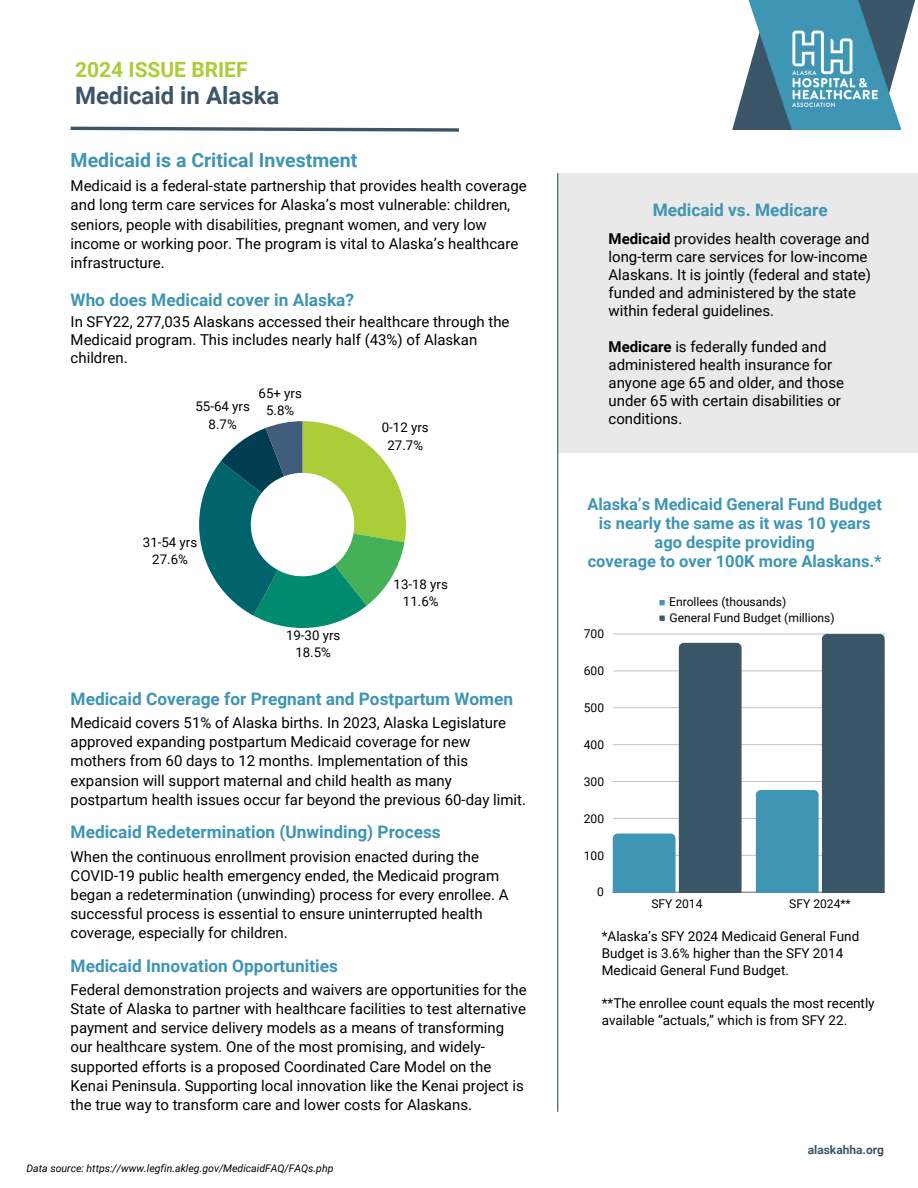
<style>
.page{position:relative;width:918px;height:1188px;background:#fff}
.page>*{position:absolute;margin:0;border:0;box-sizing:border-box;transform-origin:0 0}
.t1{font:700 24px "Roboto";color:#3c5669}
.t2{font:700 21px "Roboto";color:#abcd37}
.t3{font:700 19.5px "Roboto";color:#3e95b4}
.t4{font:700 17.25px "Roboto";color:#3e95b4}
.t5{font:700 16.5px/19.2px "Roboto";color:#3e95b4;text-align:center}
.t6{font:15px/19.2px "Roboto";color:#000}
.t7{font:13.5px/16.8px "Roboto";color:#000}
.t8{font:13.2px "Roboto";color:#000}
.t9{font:12px "Roboto";color:#000}
.t10{font:700 12px "Roboto";color:#3c5669}
.t11{font:italic 10.5px "Roboto";color:#000}
.s1{font-weight:700}
</style>
<div class="page">
<svg style="left:199px;top:421px;width:207px;height:207px"></svg>
<div style="left:558px;top:173px;width:360px;height:279px;background:#e9e9e9"></div>
<hr style="left:557px;top:173px;width:1px;height:939px;background:#3c5669">
<svg style="left:902px;top:0;width:14px;height:47px"></svg>
<svg style="left:732px;top:0;width:170px;height:130px;fill:#3e95b4"></svg>
<img style="left:789px;top:27px;width:92px;height:84px">
<svg style="left:70px;top:126px;width:389px;height:6px"></svg>
<svg style="left:659px;top:600px;width:6px;height:5px"></svg>
<svg style="left:659px;top:616px;width:6px;height:5px"></svg>
<hr style="left:613px;top:855px;width:272px;height:1px;background:#000">
<hr style="left:613px;top:818px;width:272px;height:1px;background:#000">
<hr style="left:613px;top:781px;width:272px;height:1px;background:#000">
<hr style="left:613px;top:744px;width:272px;height:1px;background:#000">
<hr style="left:613px;top:708px;width:272px;height:1px;background:#000">
<hr style="left:613px;top:671px;width:272px;height:1px;background:#000">
<hr style="left:613px;top:634px;width:272px;height:1px;background:#000">
<hr style="left:613px;top:892px;width:272px;height:1px;background:#000">
<svg style="left:613px;top:643px;width:129px;height:249px"></svg>
<svg style="left:756px;top:634px;width:129px;height:258px"></svg>
<p class="t2" style="left:75px;top:58px;width:174px">2024 ISSUE BRIEF</p>
<p class="t1" style="left:75px;top:82px;width:206px">Medicaid in Alaska</p>
<p class="t3" style="left:71px;top:149px;width:288px">Medicaid is a Critical Investment</p>
<p class="t6" style="left:71px;top:177px;width:458px">Medicaid is a federal-state partnership that provides health coverage and long term care services for Alaska’s most vulnerable: children, seniors, people with disabilities, pregnant women, and very low income or working poor. The program is vital to Alaska’s healthcare infrastructure.</p>
<p class="t4" style="left:71px;top:290px;width:285px">Who does Medicaid cover in Alaska?</p>
<p class="t6" style="left:71px;top:313px;width:441px;line-height:18px">In SFY22, 277,035 Alaskans accessed their healthcare through the<br>Medicaid program. This includes nearly half (43%) of Alaskan children.</p>
<p class="t8" style="left:195px;top:399px;width:56px">55-64 yrs</p>
<p class="t8" style="left:209px;top:416px;width:30px">8.7%</p>
<p class="t8" style="left:259px;top:386px;width:45px">65+ yrs</p>
<p class="t8" style="left:266px;top:403px;width:30px">5.8%</p>
<p class="t8" style="left:143px;top:535px;width:56px">31-54 yrs</p>
<p class="t8" style="left:152px;top:552px;width:37px">27.6%</p>
<p class="t8" style="left:286px;top:627px;width:56px">19-30 yrs</p>
<p class="t8" style="left:295px;top:645px;width:37px">18.5%</p>
<p class="t8" style="left:382px;top:420px;width:48px">0-12 yrs</p>
<p class="t8" style="left:387px;top:437px;width:37px">27.7%</p>
<p class="t8" style="left:394px;top:577px;width:56px">13-18 yrs</p>
<p class="t8" style="left:403px;top:594px;width:37px">11.6%</p>
<p class="t4" style="left:71px;top:689px;width:444px">Medicaid Coverage for Pregnant and Postpartum Women</p>
<p class="t6" style="left:71px;top:713px;width:457px">Medicaid covers 51% of Alaska births. In 2023, Alaska Legislature approved expanding postpartum Medicaid coverage for new mothers from 60 days to 12 months. Implementation of this expansion will support maternal and child health as many postpartum health issues occur far beyond the previous 60-day limit.</p>
<p class="t4" style="left:71px;top:822px;width:372px">Medicaid Redetermination (Unwinding) Process</p>
<p class="t6" style="left:71px;top:847px;width:439px">When the continuous enrollment provision enacted during the COVID-19 public health emergency ended, the Medicaid program began a redetermination (unwinding) process for every enrollee. A successful process is essential to ensure uninterrupted health coverage, especially for children.</p>
<p class="t4" style="left:71px;top:956px;width:269px">Medicaid Innovation Opportunities</p>
<p class="t6" style="left:71px;top:980px;width:458px">Federal demonstration projects and waivers are opportunities for the State of Alaska to partner with healthcare facilities to test alternative payment and service delivery models as a means of transforming our healthcare system. One of the most promising, and widely&shy;supported efforts is a proposed Coordinated Care Model on the Kenai Peninsula. Supporting local innovation like the Kenai project is the true way to transform care and lower costs for Alaskans.</p>
<p class="t11" style="left:27px;top:1163px;width:308px">Data source: https://www.legfin.akleg.gov/MedicaidFAQ/FAQs.php</p>
<p class="t4" style="left:653px;top:200px;width:176px">Medicaid vs. Medicare</p>
<p class="t6" style="left:609px;top:230px;width:264px;line-height:18px"><span class="s1">Medicaid</span> provides health coverage and long-term care services for low-income Alaskans. It is jointly (federal and state) funded and administered by the state within federal guidelines.</p>
<p class="t6" style="left:609px;top:338px;width:237px;line-height:18px"><span class="s1">Medicare</span> is federally funded and administered health insurance for anyone age 65 and older, and those under 65 with certain disabilities or conditions.</p>
<p class="t5" style="left:587px;top:495px;width:296px">Alaska’s Medicaid General Fund Budget is nearly the same as it was 10 years ago despite providing</p>
<p class="t5" style="left:588px;top:552px;width:296px">coverage to over 100K more Alaskans.*</p>
<p class="t9" style="left:584px;top:627px;width:22px">700</p>
<p class="t9" style="left:584px;top:664px;width:22px">600</p>
<p class="t9" style="left:584px;top:701px;width:22px">500</p>
<p class="t9" style="left:584px;top:738px;width:22px">400</p>
<p class="t9" style="left:584px;top:775px;width:22px">300</p>
<p class="t9" style="left:584px;top:812px;width:22px">200</p>
<p class="t9" style="left:584px;top:848px;width:22px">100</p>
<p class="t9" style="left:597px;top:885px;width:8px">0</p>
<p class="t9" style="left:669px;top:595px;width:119px">Enrollees (thousands)</p>
<p class="t9" style="left:670px;top:610px;width:167px">General Fund Budget (millions)</p>
<p class="t9" style="left:651px;top:896px;width:53px">SFY 2014</p>
<p class="t9" style="left:789px;top:896px;width:63px">SFY 2024**</p>
<p class="t7" style="left:602px;top:928px;width:259px">*Alaska’s SFY 2024 Medicaid General Fund<br>Budget is 3.6% higher than the SFY 2014<br>Medicaid General Fund Budget.</p>
<p class="t7" style="left:602px;top:995px;width:274px">**The enrollee count equals the most recently available “actuals,” which is from SFY 22.</p>
<p class="t10" style="left:808px;top:1143px;width:78px">alaskahha.org</p>
</div>
